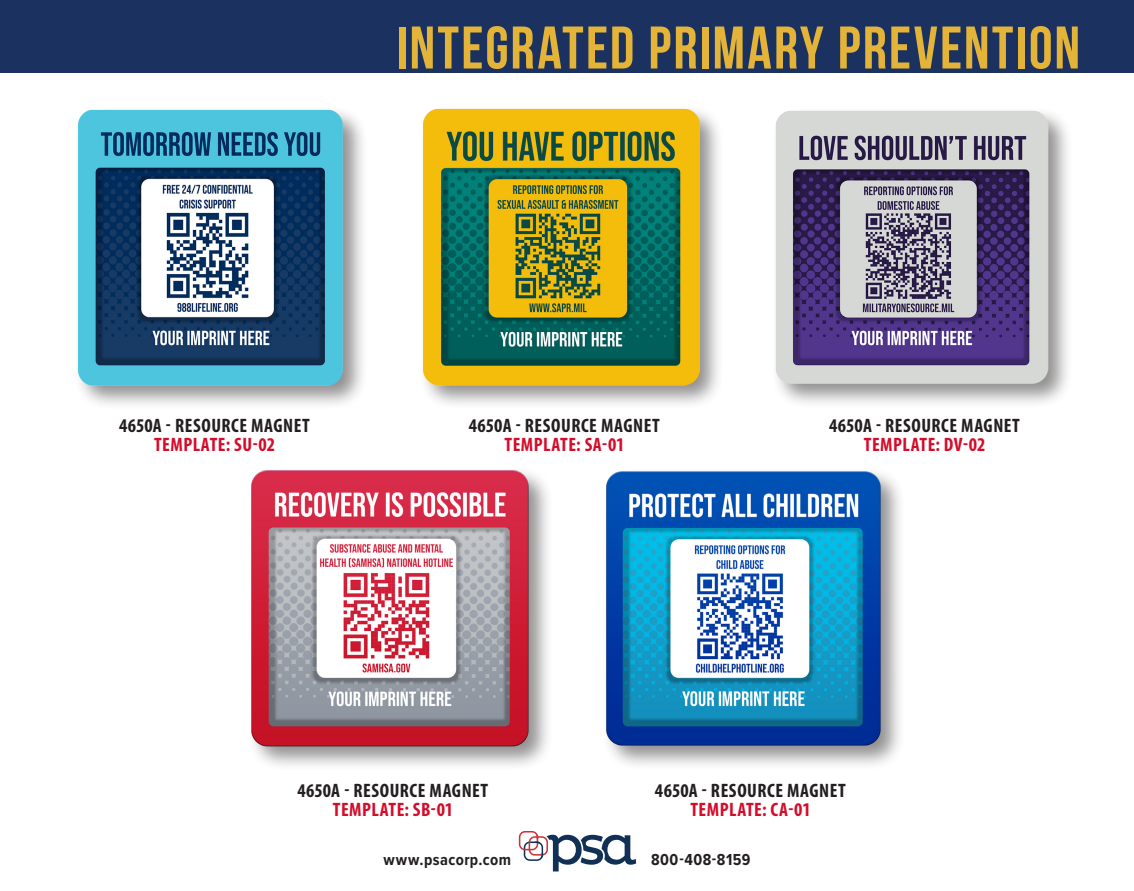
<style>
.page{position:relative;width:1134px;height:891px;background:#fff}
.page>*{position:absolute;margin:0;border:0;box-sizing:border-box;transform-origin:0 0}
.t1{font:700 60px "Bebas Neue";letter-spacing:.035em;color:#e4b439}
.Item_Headline{font:700 condensed 19.5px "Myriad Pro";letter-spacing:.025em;color:#231f20}
.Item_Headline-2{font:700 condensed 19.5px "Myriad Pro";letter-spacing:.025em;color:#d30d2b}
.Folio{font:700 16.5px "Proxima Nova Cond";letter-spacing:.03em;color:#231f20}
</style>
<div class="page">
<div style="left:0;top:0;width:1134px;height:73px;background:#1b3260"></div>
<svg style="left:519px;top:831px;width:117px;height:40px"></svg>
<img style="left:775px;top:110px;width:293px;height:293px">
<img style="left:423px;top:108px;width:296px;height:296px">
<img style="left:78px;top:109px;width:285px;height:296px">
<div style="left:602px;top:466px;width:304px;height:305px;background:#231f20;opacity:.5"></div>
<img style="left:602px;top:466px;width:288px;height:288px">
<div style="left:247px;top:466px;width:306px;height:306px;background:#231f20;opacity:.5"></div>
<img style="left:247px;top:466px;width:291px;height:290px">
<h1 class="t1" style="left:397px;top:15px;width:685px">INTEGRATED PRIMARY PREVENTION</h1>
<p class="Item_Headline" style="left:119px;top:413px;width:192px">4650A - RESOURCE MAGNET</p>
<p class="Item_Headline-2" style="left:154px;top:432px;width:123px">TEMPLATE: SU-02</p>
<p class="Item_Headline" style="left:469px;top:413px;width:192px">4650A - RESOURCE MAGNET</p>
<p class="Item_Headline-2" style="left:505px;top:432px;width:121px">TEMPLATE: SA-01</p>
<p class="Item_Headline" style="left:829px;top:413px;width:192px">4650A - RESOURCE MAGNET</p>
<p class="Item_Headline-2" style="left:864px;top:432px;width:123px">TEMPLATE: DV-02</p>
<p class="Item_Headline" style="left:297px;top:778px;width:192px">4650A - RESOURCE MAGNET</p>
<p class="Item_Headline-2" style="left:333px;top:797px;width:122px">TEMPLATE: SB-01</p>
<p class="Item_Headline" style="left:655px;top:778px;width:192px">4650A - RESOURCE MAGNET</p>
<p class="Item_Headline-2" style="left:690px;top:797px;width:122px">TEMPLATE: CA-01</p>
<p class="Folio" style="left:384px;top:847px;width:129px">www.psacorp.com</p>
<p class="Folio" style="left:651px;top:847px;width:101px">800-408-8159</p>
</div>
